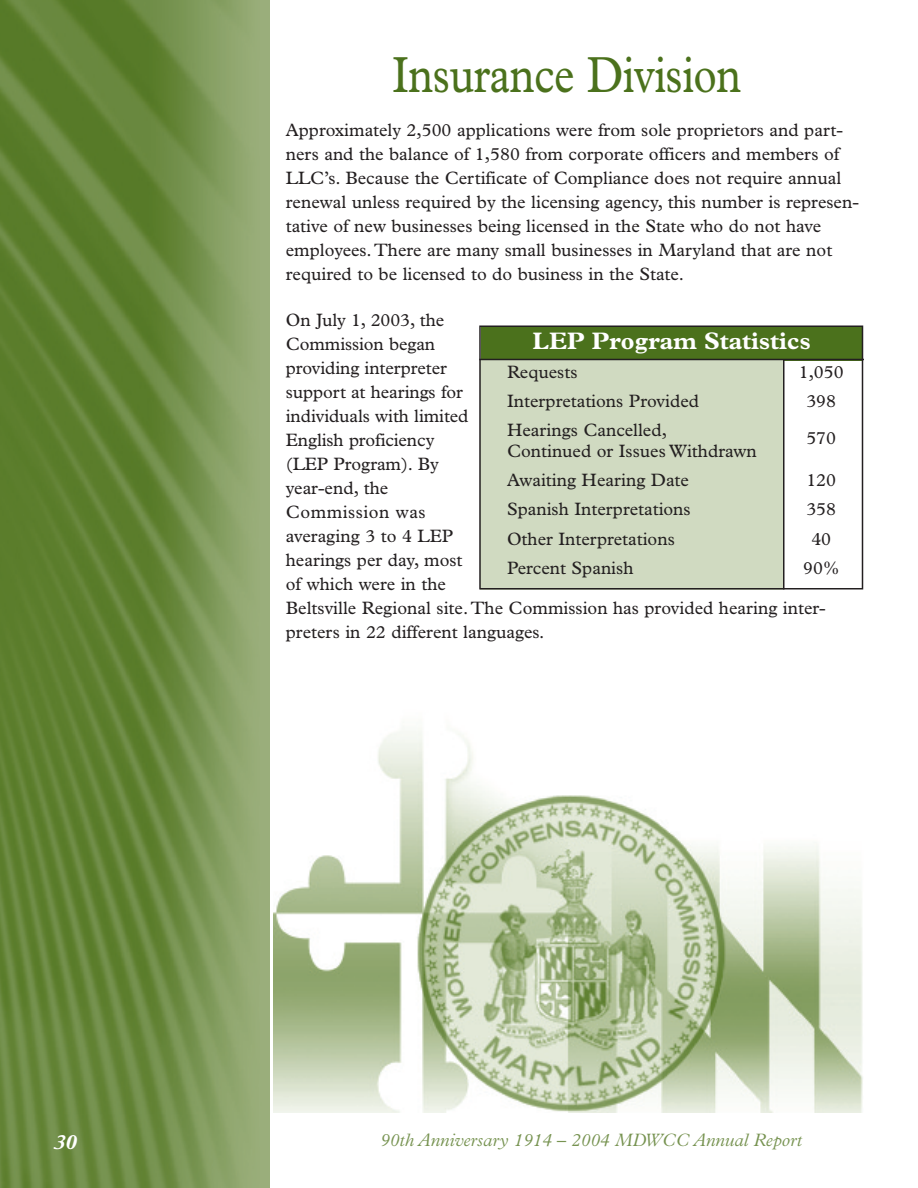
<style>
.page{position:relative;width:918px;height:1188px;background:#fff}
.page>*{position:absolute;margin:0;border:0;box-sizing:border-box;transform-origin:0 0}
.t1{font:51px "Plantin";letter-spacing:-.01em;color:#4b711c;scale:.85 1}
.t2{font:700 24px "Plantin";color:#fff}
.t3{font:italic 700 21px "Plantin";color:#fff}
.t4{font:18px/24px "Plantin";color:#231f20}
.t5{font:italic 300 18px "Plantin";color:#779351}
</style>
<div class="page">
<img style="left:273px;top:728px;width:590px;height:384px">
<img style="left:0;top:0;width:270px;height:1188px">
<div style="left:481px;top:327px;width:381px;height:33px;background:#4b711c"></div>
<div style="left:481px;top:359px;width:302px;height:231px;background:#d0dac1"></div>
<div style="left:479px;top:326px;width:384px;height:264px;border:2px solid #231f20"></div>
<hr style="left:479px;top:359px;width:385px;height:1px;background:#231f20">
<hr style="left:783px;top:359px;width:1px;height:231px;background:#231f20">
<h1 class="t1" style="left:393px;top:57px;width:412px">Insurance Division</h1>
<p class="t4" style="left:286px;top:120px;width:575px">Approximately 2,500 applications were from sole proprietors and part&shy;ners and the balance of 1,580 from corporate officers and members of LLC’s. Because the Certificate of Compliance does not require annual renewal unless required by the licensing agency, this number is represen&shy;tative of new businesses being licensed in the State who do not have employees. There are many small businesses in Maryland that are not required to be licensed to do business in the State.</p>
<p class="t4" style="left:286px;top:310px;width:541px">On July 1, 2003, the<br>Commission began<br>providing interpreter<br>support at hearings for<br>individuals with limited<br>English proficiency<br>(LEP Program). By<br>year-end, the<br>Commission was<br>averaging 3 to 4 LEP<br>hearings per day, most<br>of which were in the<br>Beltsville Regional site. The Commission has provided hearing inter&shy;preters in 22 different languages.</p>
<h2 class="t2" style="left:533px;top:333px;width:280px">LEP Program Statistics</h2>
<p class="t4" style="left:507px;top:362px;width:72px">Requests</p>
<p class="t4" style="left:799px;top:362px;width:47px">1,050</p>
<p class="t4" style="left:507px;top:391px;width:194px">Interpretations Provided</p>
<p class="t4" style="left:806px;top:391px;width:31px">398</p>
<p class="t4" style="left:507px;top:421px;width:251px;line-height:21px">Hearings Cancelled,<br>Continued or Issues Withdrawn</p>
<p class="t4" style="left:806px;top:427px;width:31px">570</p>
<p class="t4" style="left:507px;top:470px;width:183px">Awaiting Hearing Date</p>
<p class="t4" style="left:806px;top:470px;width:31px">120</p>
<p class="t4" style="left:507px;top:499px;width:185px">Spanish Interpretations</p>
<p class="t4" style="left:806px;top:499px;width:31px">358</p>
<p class="t4" style="left:507px;top:528px;width:169px">Other Interpretations</p>
<p class="t4" style="left:811px;top:528px;width:21px">40</p>
<p class="t4" style="left:507px;top:557px;width:128px">Percent Spanish</p>
<p class="t4" style="left:803px;top:557px;width:38px">90%</p>
<p class="t3" style="left:54px;top:1134px;width:24px">30</p>
<p class="t5" style="left:380px;top:1134px;width:423px">90th Anniversary 1914 – 2004 MDWCC Annual Report</p>
</div>
